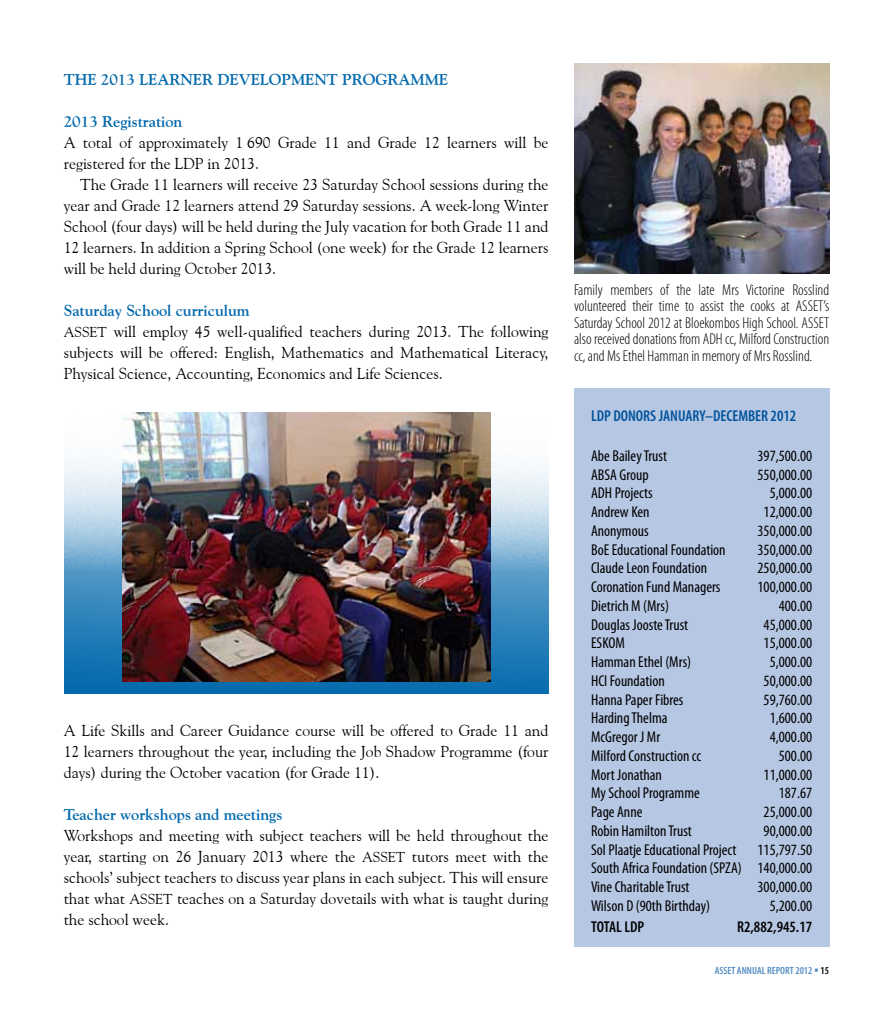
<style>
.page{position:relative;width:893px;height:1021px;background:#fff}
.page>*{position:absolute;margin:0;border:0;box-sizing:border-box;transform-origin:0 0}
.t1{font:15.75px/21px "Goudy Old Style BT";color:#000;text-align:justify}
.t2{font:condensed 15.75px/18.8px "Myriad Pro";color:#000;text-align:justify}
.t3{font:300 condensed 15.75px/16.5px "Myriad Pro";color:#000;text-align:justify}
.t4{font:700 15.75px "Goudy Old Style BT";color:#0068ac}
.t5{font:600 condensed 15.75px "Myriad Pro";color:#00529c}
.t6{font:600 condensed 15.75px "Myriad Pro";color:#000}
.t7{font:600 condensed 10.5px "Myriad Pro";color:#538cc3}
.s1{font-weight:700;color:#0068ac}
.s2{font-size:14.25px}
.s3{color:#000}
</style>
<div class="page">
<div style="left:574px;top:388px;width:255px;height:558px;background:#b5c7e3"></div>
<svg style="left:64px;top:453px;width:485px;height:241px;background:#64a1ca"></svg>
<img style="left:122px;top:412px;width:369px;height:269px">
<img style="left:574px;top:64px;width:255px;height:210px">
<p class="t4" style="left:64px;top:69px;width:386px">THE 2013 LEARNER DEVELOPMENT PROGRAMME</p>
<p class="t4" style="left:64px;top:111px;width:120px">2013 Registration</p>
<p class="t1" style="left:64px;top:131px;width:486px">A total of approximately 1 690 Grade 11 and Grade 12 learners will be registered for the LDP in 2013.</p>
<p class="t1" style="left:64px;top:173px;width:486px;text-indent:17px">The Grade 11 learners will receive 23 Saturday School sessions during the year and Grade 12 learners attend 29 Saturday sessions. A week-long Winter School (four days) will be held during the July vacation for both Grade 11 and 12 learners. In addition a Spring School (one week) for the Grade 12 learners will be held during October 2013.</p>
<p class="t1" style="left:64px;top:299px;width:486px;text-align:left"><span class="s1">Saturday School curriculum<br></span><span class="s2">ASSET</span> will employ 45 well-qualified teachers during 2013. The following subjects will be offered: English, Mathematics and Mathematical Literacy, Physical Science, Accounting, Economics and Life Sciences.</p>
<p class="t1" style="left:64px;top:720px;width:486px">A Life Skills and Career Guidance course will be offered to Grade 11 and 12 learners throughout the year, including the Job Shadow Programme (four days) during the October vacation (for Grade 11).</p>
<p class="t4" style="left:64px;top:805px;width:220px">Teacher workshops and meetings</p>
<p class="t1" style="left:64px;top:825px;width:486px">Workshops and meeting with subject teachers will be held throughout the year, starting on 26 January 2013 where the <span class="s2">ASSET</span> tutors meet with the schools’ subject teachers to discuss year plans in each subject. This will ensure that what <span class="s2">ASSET</span> teaches on a Saturday dovetails with what is taught during the school week.</p>
<p class="t3" style="left:574px;top:281px;width:257px">Family members of the late Mrs Victorine Rosslind volunteered their time to assist the cooks at ASSET’s Saturday School 2012 at Bloekombos High School. ASSET also received donations from ADH cc, Milford Construction cc, and Ms Ethel Hamman in memory of Mrs Rosslind.</p>
<p class="t5" style="left:591px;top:406px;width:207px">LDP DONORS JANUARY–DECEMBER 2012</p>
<p class="t2" style="left:591px;top:446px;width:78px">Abe Bailey Trust</p>
<p class="t2" style="left:758px;top:446px;width:56px">397,500.00</p>
<p class="t2" style="left:591px;top:465px;width:59px">ABSA Group</p>
<p class="t2" style="left:758px;top:465px;width:56px">550,000.00</p>
<p class="t2" style="left:591px;top:483px;width:63px">ADH Projects</p>
<p class="t2" style="left:770px;top:483px;width:44px">5,000.00</p>
<p class="t2" style="left:591px;top:502px;width:60px">Andrew Ken</p>
<p class="t2" style="left:764px;top:502px;width:50px">12,000.00</p>
<p class="t2" style="left:591px;top:521px;width:59px">Anonymous</p>
<p class="t2" style="left:758px;top:521px;width:56px">350,000.00</p>
<p class="t2" style="left:591px;top:540px;width:136px">BoE Educational Foundation</p>
<p class="t2" style="left:758px;top:540px;width:56px">350,000.00</p>
<p class="t2" style="left:591px;top:558px;width:118px">Claude Leon Foundation</p>
<p class="t2" style="left:758px;top:558px;width:56px">250,000.00</p>
<p class="t2" style="left:591px;top:577px;width:131px">Coronation Fund Managers</p>
<p class="t2" style="left:758px;top:577px;width:56px">100,000.00</p>
<p class="t2" style="left:591px;top:596px;width:79px">Dietrich M (Mrs)</p>
<p class="t2" style="left:779px;top:596px;width:35px">400.00</p>
<p class="t2" style="left:591px;top:614px;width:99px">Douglas Jooste Trust</p>
<p class="t2" style="left:764px;top:614px;width:50px">45,000.00</p>
<p class="t2" style="left:591px;top:633px;width:35px">ESKOM</p>
<p class="t2" style="left:764px;top:633px;width:50px">15,000.00</p>
<p class="t2" style="left:591px;top:652px;width:102px">Hamman Ethel (Mrs)</p>
<p class="t2" style="left:770px;top:652px;width:44px">5,000.00</p>
<p class="t2" style="left:591px;top:671px;width:75px">HCI Foundation</p>
<p class="t2" style="left:764px;top:671px;width:50px">50,000.00</p>
<p class="t2" style="left:591px;top:689px;width:94px">Hanna Paper Fibres</p>
<p class="t2" style="left:764px;top:689px;width:50px">59,760.00</p>
<p class="t2" style="left:591px;top:708px;width:78px">Harding Thelma</p>
<p class="t2" style="left:770px;top:708px;width:44px">1,600.00</p>
<p class="t2" style="left:591px;top:727px;width:71px">McGregor J Mr</p>
<p class="t2" style="left:770px;top:727px;width:44px">4,000.00</p>
<p class="t2" style="left:591px;top:746px;width:112px">Milford Construction cc</p>
<p class="t2" style="left:779px;top:746px;width:35px">500.00</p>
<p class="t2" style="left:591px;top:764px;width:72px">Mort Jonathan</p>
<p class="t2" style="left:764px;top:764px;width:50px">11,000.00</p>
<p class="t2" style="left:591px;top:783px;width:110px">My School Programme</p>
<p class="t2" style="left:779px;top:783px;width:35px">187.67</p>
<p class="t2" style="left:591px;top:802px;width:53px">Page Anne</p>
<p class="t2" style="left:764px;top:802px;width:50px">25,000.00</p>
<p class="t2" style="left:591px;top:821px;width:102px">Robin Hamilton Trust</p>
<p class="t2" style="left:764px;top:821px;width:50px">90,000.00</p>
<p class="t2" style="left:591px;top:839px;width:147px">Sol Plaatje Educational Project</p>
<p class="t2" style="left:591px;top:839px;width:223px;text-indent:166px">115,797.50<br>South Africa Foundation (SPZA) 140,000.00<br>Vine Charitable Trust</p>
<p class="t2" style="left:758px;top:877px;width:56px">300,000.00</p>
<p class="t2" style="left:591px;top:896px;width:121px">Wilson D (90th Birthday)</p>
<p class="t2" style="left:770px;top:896px;width:44px">5,200.00</p>
<p class="t6" style="left:591px;top:916px;width:55px">TOTAL LDP</p>
<p class="t6" style="left:737px;top:916px;width:77px">R2,882,945.17</p>
<p class="t7" style="left:715px;top:963px;width:116px">ASSET ANNUAL REPORT 2012 ▪ <span class="s3">15</span></p>
</div>
